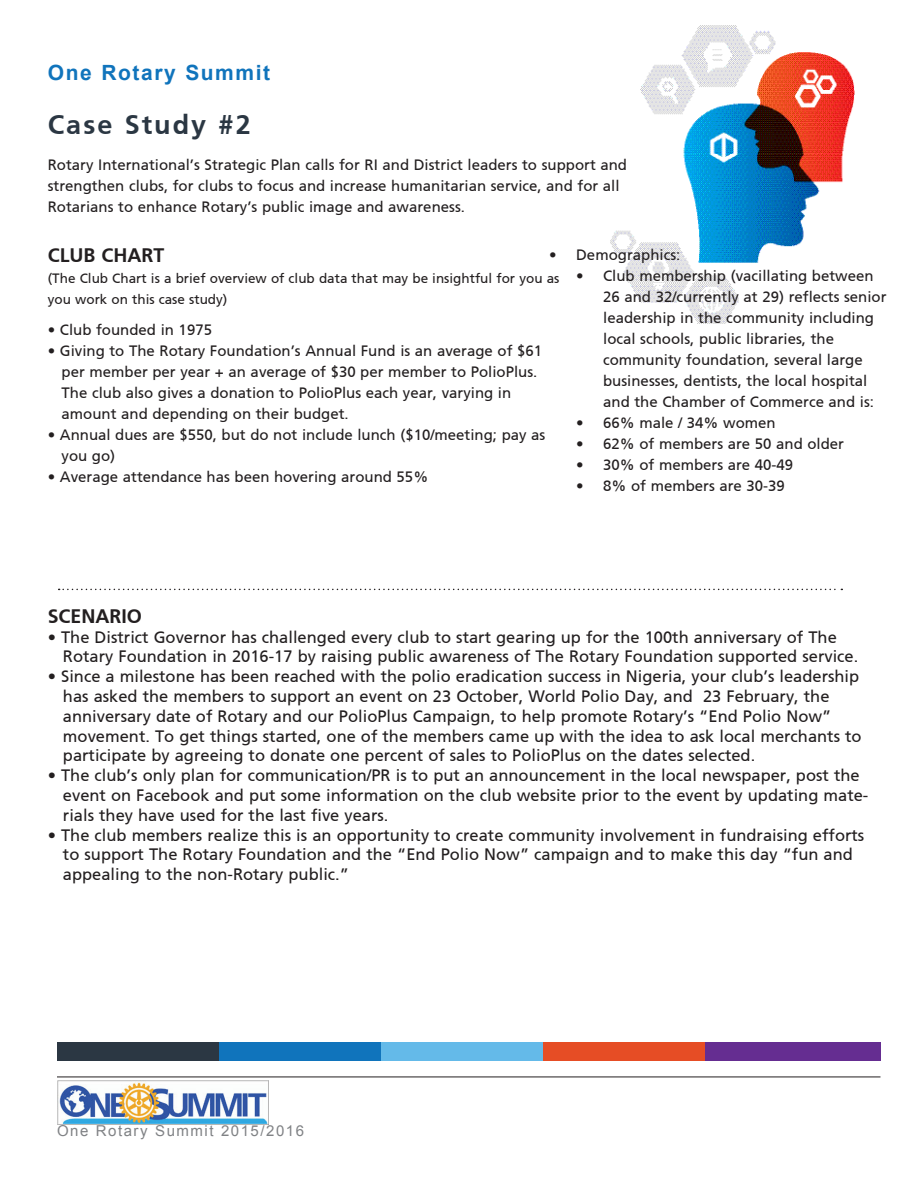
<style>
.page{position:relative;width:918px;height:1188px;background:#fff}
.page>*{position:absolute;margin:0;border:0;box-sizing:border-box;transform-origin:0 0}
.t1{font:700 27px "Articulate";letter-spacing:.075em;color:#2b3743}
.t2{font:700 21px "Arial";letter-spacing:.075em;color:#1074bc}
.t3{font:700 19.5px "Articulate";color:#231f20}
.t4{font:16.5px/19.8px "Articulate";color:#231f20}
.t5{font:15px/21px "Articulate";color:#231f20}
.t6{font:15px "Arial";letter-spacing:.1em;color:#808285}
.t7{font:13.5px/21px "Articulate";color:#231f20}
</style>
<div class="page">
<img style="left:610px;top:26px;width:244px;height:298px">
<div style="left:57px;top:1042px;width:162px;height:19px;background:#2b3743"></div>
<div style="left:219px;top:1042px;width:162px;height:19px;background:#1074bc"></div>
<div style="left:381px;top:1042px;width:162px;height:19px;background:#64bae9"></div>
<div style="left:543px;top:1042px;width:162px;height:19px;background:#e64d25"></div>
<div style="left:705px;top:1042px;width:175px;height:19px;background:#652d91"></div>
<hr style="left:57px;top:1077px;width:823px;height:1px;background:#231f20">
<svg style="left:59px;top:589px;width:783px;height:1px"></svg>
<img style="left:57px;top:1080px;width:211px;height:45px">
<p class="t2" style="left:48px;top:59px;width:224px">One Rotary Summit</p>
<p class="t1" style="left:48px;top:109px;width:204px">Case Study #2</p>
<p class="t5" style="left:48px;top:154px;width:581px">Rotary International’s Strategic Plan calls for RI and District leaders to support and strengthen clubs, for clubs to focus and increase humanitarian service, and for all<br>Rotarians to enhance Rotary’s public image and awareness.</p>
<p class="t3" style="left:48px;top:244px;width:118px">CLUB CHART</p>
<p class="t7" style="left:48px;top:267px;width:513px">(The Club Chart is a brief overview of club data that may be insightful for you as you work on this case study)</p>
<p class="t5" style="left:48px;top:319px;width:166px">• Club founded in 1975</p>
<p class="t5" style="left:62px;top:340px;width:482px;text-indent:-14px">• Giving to The Rotary Foundation’s Annual Fund is an average of $61 per member per year + an average of $30 per member to PolioPlus.<br>The club also gives a donation to PolioPlus each year, varying in amount and depending on their budget.</p>
<p class="t5" style="left:62px;top:424px;width:485px;text-indent:-14px">• Annual dues are $550, but do not include lunch ($10/meeting; pay as you go)</p>
<p class="t5" style="left:48px;top:466px;width:382px">• Average attendance has been hovering around 55%</p>
<p class="t5" style="left:549px;top:244px;width:133px">• Demographics:</p>
<p class="t5" style="left:603px;top:265px;width:285px;text-indent:-27px">• Club membership (vacillating between 26 and 32/currently at 29) reflects senior leadership in the community including local schools, public libraries, the community foundation, several large businesses, dentists, the local hospital and the Chamber of Commerce and is:</p>
<p class="t5" style="left:576px;top:412px;width:201px">• 66% male / 34% women</p>
<p class="t5" style="left:576px;top:433px;width:269px">• 62% of members are 50 and older</p>
<p class="t5" style="left:576px;top:454px;width:219px">• 30% of members are 40-49</p>
<p class="t5" style="left:576px;top:475px;width:210px">• 8% of members are 30-39</p>
<p class="t3" style="left:48px;top:604px;width:96px">SCENARIO</p>
<p class="t4" style="left:63px;top:627px;width:797px;text-indent:-15px">• The District Governor has challenged every club to start gearing up for the 100th anniversary of The<br>Rotary Foundation in 2016-17 by raising public awareness of The Rotary Foundation supported service.</p>
<p class="t4" style="left:63px;top:666px;width:800px;text-indent:-15px">• Since a milestone has been reached with the polio eradication success in Nigeria, your club’s leadership has asked the members to support an event on 23 October, World Polio Day, and 23 February, the anniversary date of Rotary and our PolioPlus Campaign, to help promote Rotary’s “End Polio Now” movement. To get things started, one of the members came up with the idea to ask local merchants to participate by agreeing to donate one percent of sales to PolioPlus on the dates selected.</p>
<p class="t4" style="left:63px;top:765px;width:807px;text-indent:-15px">• The club’s only plan for communication/PR is to put an announcement in the local newspaper, post the event on Facebook and put some information on the club website prior to the event by updating mate&shy;rials they have used for the last five years.</p>
<p class="t4" style="left:63px;top:825px;width:803px;text-indent:-15px">• The club members realize this is an opportunity to create community involvement in fundraising efforts to support The Rotary Foundation and the “End Polio Now” campaign and to make this day “fun and appealing to the non-Rotary public.”</p>
<p class="t6" style="left:57px;top:1121px;width:249px">One Rotary Summit 2015/2016</p>
</div>
